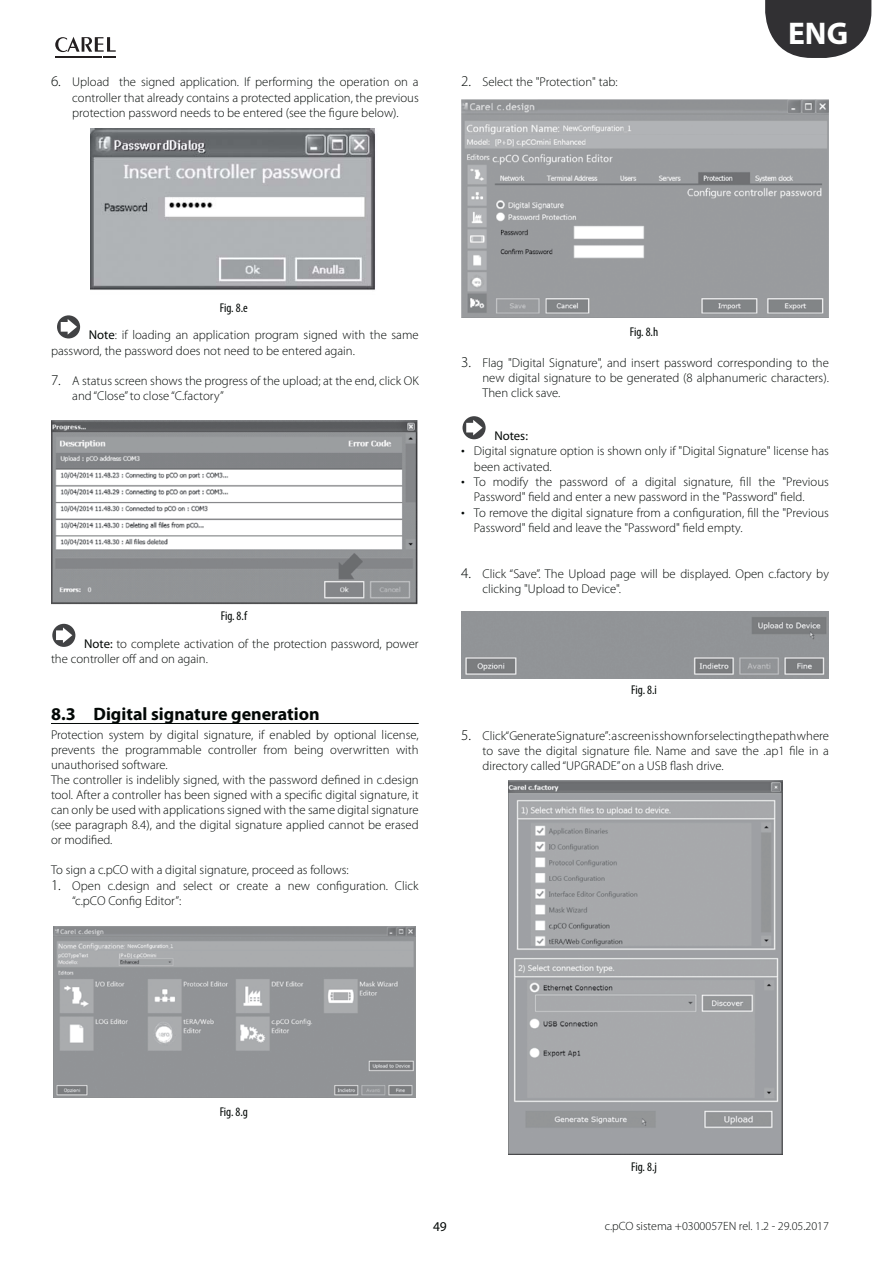
<style>
.page{position:relative;width:893px;height:1263px;background:#fff}
.page>*{position:absolute;margin:0;border:0;box-sizing:border-box;transform-origin:0 0}
.t1{font:700 31.5px "Myriad Pro";color:#fff}
.t2{font:700 18px "Myriad Pro";color:#030806}
.t3{font:13.5px "Myriad Pro";color:#030806}
.t4{font:300 12.75px/15.3px "Myriad Pro";color:#030806}
.t5{font:condensed 12.75px "Myriad Pro";letter-spacing:-.005em;color:#030806}
.t6{font:12.75px "Myriad Pro";color:#030806}
.t7{font:300 12px "Myriad Pro";color:#030806}
.s1{font-size:15px}
.s2{font-weight:400;font-stretch:condensed}
.s3{font-weight:400}
</style>
<div class="page">
<svg style="left:55px;top:37px;width:61px;height:21px"></svg>
<svg style="left:765px;top:0;width:106px;height:58px;background:#4e4d4f"></svg>
<hr style="left:51px;top:723px;width:368px;height:1px;background:#030806">
<img style="left:91px;top:129px;width:284px;height:161px">
<svg style="left:57px;top:315px;width:23px;height:23px"></svg>
<svg style="left:61px;top:319px;width:16px;height:16px"></svg>
<img style="left:52px;top:420px;width:366px;height:185px">
<div style="left:52px;top:624px;width:23px;height:23px;background:#414244;border-radius:50%"></div>
<svg style="left:56px;top:627px;width:16px;height:16px"></svg>
<img style="left:54px;top:927px;width:362px;height:170px">
<img style="left:461px;top:99px;width:368px;height:219px">
<svg style="left:462px;top:416px;width:24px;height:23px"></svg>
<svg style="left:466px;top:420px;width:16px;height:15px"></svg>
<img style="left:462px;top:611px;width:366px;height:68px">
<img style="left:508px;top:780px;width:274px;height:374px">
<p class="t4" style="left:72px;top:75px;width:348px;text-align:justify;text-indent:-21px"><span class="s1">6.</span> Upload the signed application. If performing the operation on a controller that already contains a protected application, the previous protection password needs to be entered (see the figure below).</p>
<p class="t4" style="left:461px;top:75px;width:158px"><span class="s1">2.</span> Select the "Protection" tab:</p>
<h1 class="t1" style="left:788px;top:22px;width:62px">ENG</h1>
<p class="t4" style="left:89px;top:294px;width:331px;line-height:27.8px;text-indent:131px"><span class="s2">Fig. 8.e<br></span><span class="s3">Note</span>: if loading an application program signed with the same</p>
<p class="t4" style="left:51px;top:344px;width:305px">password, the password does not need to be entered again.</p>
<p class="t4" style="left:72px;top:374px;width:348px;text-indent:-21px"><span class="s1">7.</span> A status screen shows the progress of the upload; at the end, click OK and “Close” to close “C.factory”</p>
<p class="t4" style="left:84px;top:603px;width:336px;line-height:27.8px;text-indent:137px"><span class="s2">Fig. 8.f<br></span><span class="s3">Note:</span> to complete activation of the protection password, power</p>
<p class="t4" style="left:51px;top:652px;width:158px">the controller off and on again.</p>
<h2 class="t2" style="left:51px;top:707px;width:270px">8.3 Digital signature generation</h2>
<p class="t4" style="left:51px;top:728px;width:369px">Protection system by digital signature, if enabled by optional license, prevents the programmable controller from being overwritten with unauthorised software.<br>The controller is indelibly signed, with the password defined in c.design tool. After a controller has been signed with a specific digital signature, it can only be used with applications signed with the same digital signature (see paragraph 8.4), and the digital signature applied cannot be erased or modified.</p>
<p class="t4" style="left:51px;top:863px;width:299px">To sign a c.pCO with a digital signature, proceed as follows:</p>
<p class="t4" style="left:72px;top:879px;width:348px;text-indent:-21px"><span class="s1">1.</span> Open c.design and select or create a new configuration. Click “c.pCO Config Editor”:</p>
<p class="t5" style="left:630px;top:327px;width:30px">Fig. 8.h</p>
<p class="t4" style="left:482px;top:356px;width:348px;text-align:justify;text-indent:-21px"><span class="s1">3.</span> Flag "Digital Signature", and insert password corresponding to the new digital signature to be generated (8 alphanumeric characters).<br>Then click save.</p>
<p class="t6" style="left:494px;top:431px;width:35px">Notes:</p>
<p class="t4" style="left:474px;top:444px;width:356px;text-indent:-13px"><span class="s1">•</span> Digital signature option is shown only if "Digital Signature" license has been activated.</p>
<p class="t4" style="left:474px;top:475px;width:356px;text-indent:-13px"><span class="s1">•</span> To modify the password of a digital signature, fill the "Previous<br>Password" field and enter a new password in the "Password" field.</p>
<p class="t4" style="left:474px;top:506px;width:356px;text-indent:-13px"><span class="s1">•</span> To remove the digital signature from a configuration, fill the "Previous<br>Password" field and leave the "Password" field empty.</p>
<p class="t4" style="left:482px;top:567px;width:348px;text-indent:-21px"><span class="s1">4.</span> Click “Save”. The Upload page will be displayed. Open c.factory by clicking "Upload to Device".</p>
<p class="t5" style="left:631px;top:685px;width:27px">Fig. 8.i</p>
<p class="t4" style="left:482px;top:729px;width:348px;text-align:justify;text-indent:-21px"><span class="s1">5.</span> Click “Generate Signature”: a screen is shown for selecting the path where to save the digital signature file. Name and save the .ap1 file in a directory called “UPGRADE” on a USB flash drive.</p>
<p class="t5" style="left:220px;top:1107px;width:30px">Fig. 8.g</p>
<p class="t3" style="left:433px;top:1221px;width:15px">49</p>
<p class="t5" style="left:631px;top:1162px;width:27px">Fig. 8.j</p>
<p class="t7" style="left:605px;top:1221px;width:226px">c.pCO sistema +0300057EN rel. 1.2 - 29.05.2017</p>
</div>
